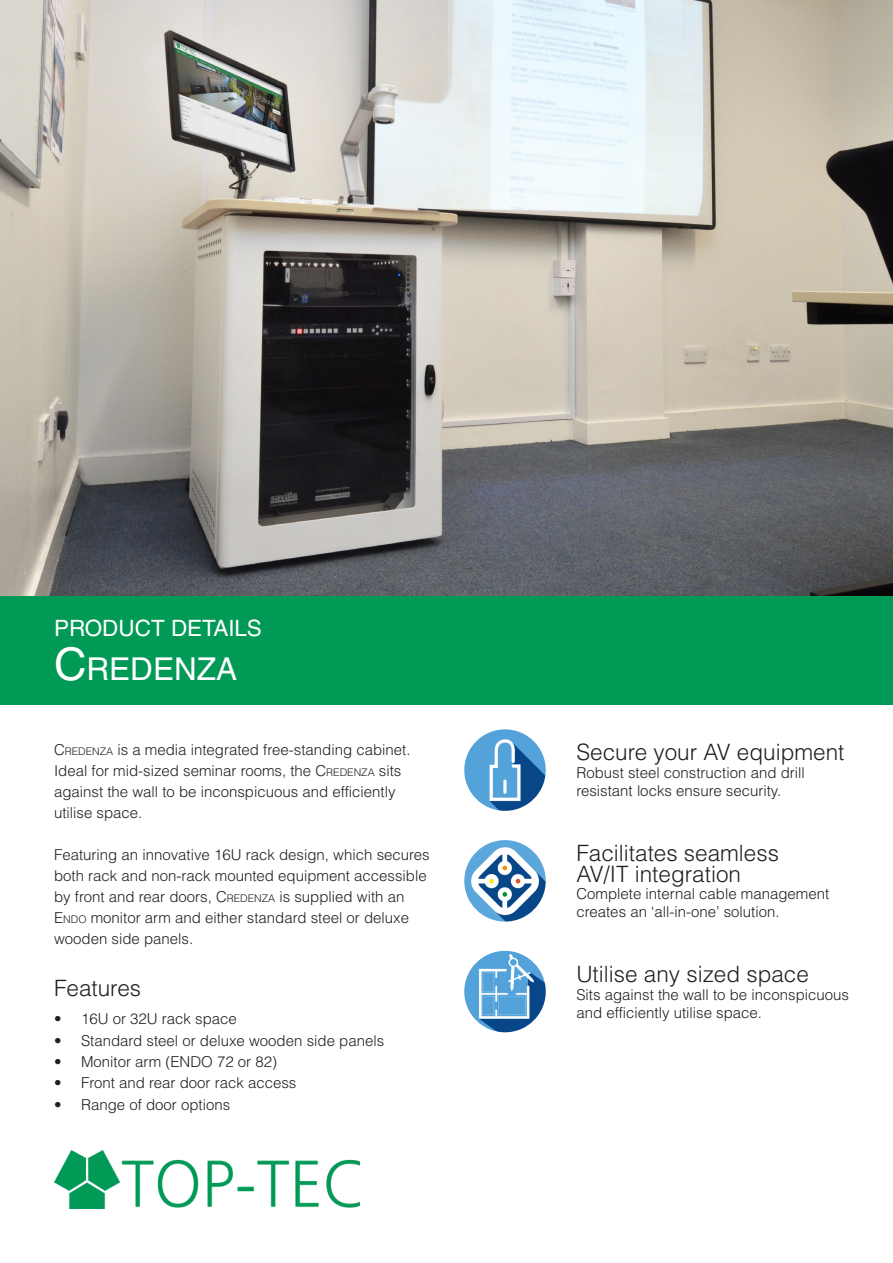
<style>
.page{position:relative;width:893px;height:1263px;background:#fff}
.page>*{position:absolute;margin:0;border:0;box-sizing:border-box;transform-origin:0 0}
.t1{font:31.5px "Helvetica LT Std";color:#fff}
.Body_Style{font:300 22.5px "Helvetica LT Std";color:#231f20}
.SUBTITLE{font:22.5px "Helvetica LT Std";color:#fff}
.FRONT_PAGE_BODY_TEXT{font:300 22.5px "Helvetica LT Std";color:#231f20}
.Body_Style-2{font:300 15px/21px "Helvetica LT Std";color:#231f20}
.FRONT_PAGE_BODY_TEXT-2{font:300 15px/18px "Helvetica LT Std";color:#231f20}
.s1{font-size:45px}
.s2{font-style:inherit}
.s3{font-size:10.5px}
</style>
<div class="page">
<img style="left:0;top:0;width:893px;height:596px">
<img style="left:54px;top:1150px;width:305px;height:59px">
<div style="left:0;top:596px;width:893px;height:108px;background:#009956"></div>
<img style="left:464px;top:951px;width:82px;height:81px;border-radius:41px">
<img style="left:464px;top:840px;width:82px;height:81px;border-radius:41px">
<img style="left:464px;top:729px;width:82px;height:82px;border-radius:41px">
<p class="SUBTITLE" style="left:54px;top:615px;width:209px">PRODUCT DETAILS</p>
<p class="t1" style="left:54px;top:651px;width:184px"><span class="s1">C</span>REDENZA</p>
<p class="Body_Style-2" style="left:54px;top:739px;width:358px"><span class="s2">C</span><span class="s3">REDENZA</span> is a media integrated free-standing cabinet.<br>Ideal for mid-sized seminar rooms, the <span class="s2">C</span><span class="s3">REDENZA</span> sits against the wall to be inconspicuous and efficiently utilise space.</p>
<p class="Body_Style-2" style="left:54px;top:844px;width:377px">Featuring an innovative 16U rack design, which secures both rack and non-rack mounted equipment accessible by front and rear doors, <span class="s2">C</span><span class="s3">REDENZA</span> is supplied with an<br><span class="s2">E</span> <span class="s3">NDO</span> monitor arm and either standard steel or deluxe wooden side panels.</p>
<p class="FRONT_PAGE_BODY_TEXT" style="left:54px;top:974px;width:89px">Features</p>
<p class="Body_Style-2" style="left:54px;top:1008px;width:184px">• 16U or 32U rack space</p>
<p class="Body_Style-2" style="left:54px;top:1030px;width:332px">• Standard steel or deluxe wooden side panels</p>
<p class="Body_Style-2" style="left:54px;top:1051px;width:225px">• Monitor arm (ENDO 72 or 82)</p>
<p class="Body_Style-2" style="left:54px;top:1072px;width:244px">• Front and rear door rack access</p>
<p class="Body_Style-2" style="left:54px;top:1093px;width:178px">• Range of door options</p>
<p class="Body_Style" style="left:576px;top:738px;width:270px">Secure your AV equipment</p>
<p class="Body_Style-2" style="left:576px;top:764px;width:230px;line-height:18px">Robust steel construction and drill resistant locks ensure security.</p>
<p class="Body_Style" style="left:576px;top:839px;width:204px">Facilitates seamless</p>
<p class="Body_Style" style="left:576px;top:860px;width:166px">AV/IT integration</p>
<p class="Body_Style-2" style="left:576px;top:884px;width:254px;line-height:18px">Complete internal cable management creates an ‘all-in-one’ solution.</p>
<p class="Body_Style" style="left:576px;top:960px;width:234px">Utilise any sized space</p>
<p class="FRONT_PAGE_BODY_TEXT-2" style="left:576px;top:985px;width:274px">Sits against the wall to be inconspicuous and efficiently utilise space.</p>
</div>
